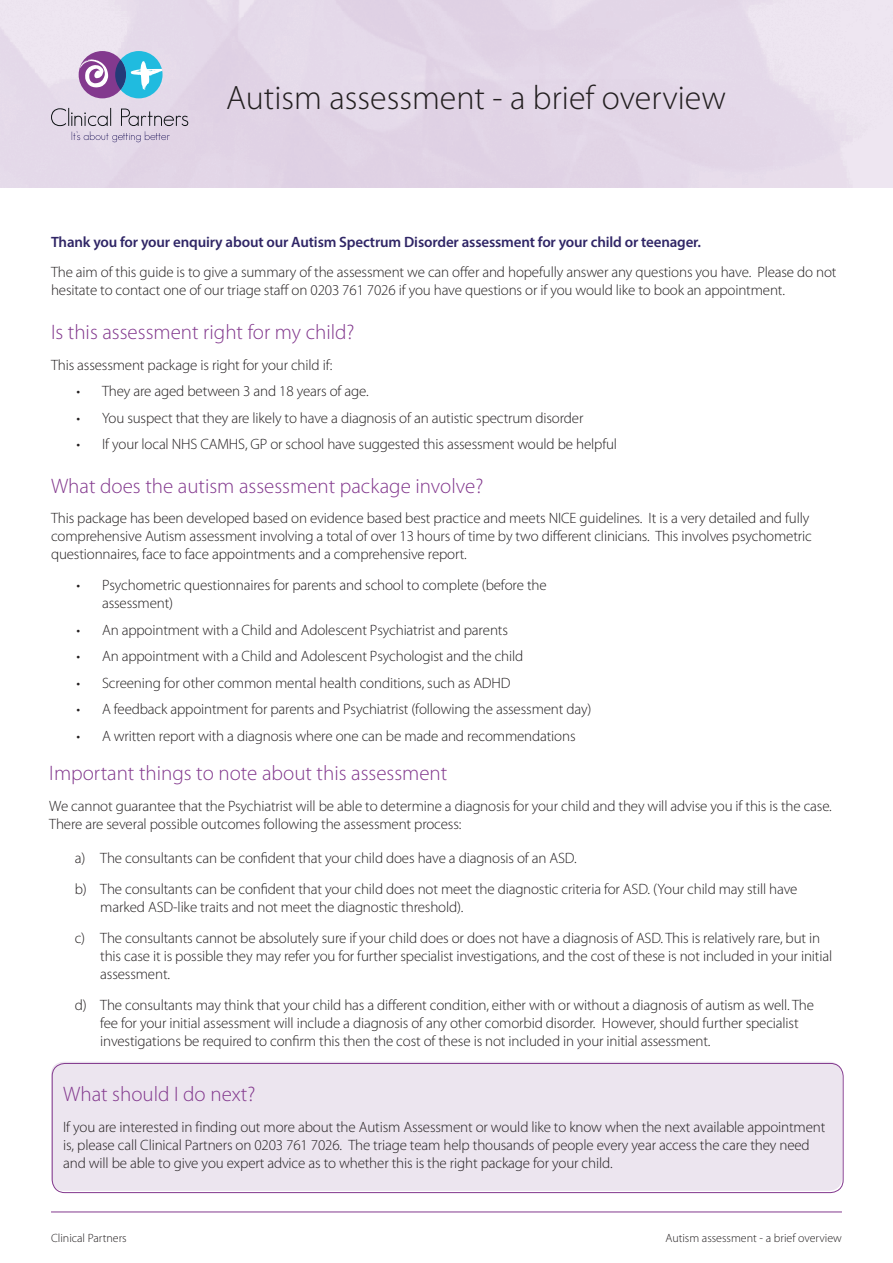
<style>
.page{position:relative;width:893px;height:1263px;background:#fff}
.page>*{position:absolute;margin:0;border:0;box-sizing:border-box;transform-origin:0 0}
.t1{font:300 34.05px "Myriad Pro";color:#231f20}
.t2{font:300 21px "Myriad Pro";color:#83398e}
.t3{font:300 15px/18px "Myriad Pro";letter-spacing:-.01em;color:#231f20}
.t4{font:600 15px "Myriad Pro";letter-spacing:-.01em;color:#302666}
.t5{font:300 12px "Myriad Pro";color:#231f20}
</style>
<div class="page">
<img style="left:0;top:0;width:893px;height:187px">
<svg style="left:51px;top:108px;width:137px;height:34px;background:#cdc3d3"></svg>
<div style="left:79px;top:51px;width:47px;height:47px;background:#83398e;border-radius:50%"></div>
<svg style="left:115px;top:60px;width:11px;height:30px"></svg>
<svg style="left:80px;top:59px;width:28px;height:28px"></svg>
<svg style="left:121px;top:51px;width:42px;height:47px;background:#60c2df"></svg>
<hr style="left:51px;top:1211px;width:791px;height:1px;background:#83398e">
<div style="left:51px;top:1062px;width:791px;height:129px;background:#ece5ef;border-radius:13px"></div>
<div style="left:52px;top:1063px;width:791px;height:130px;border:1px solid #83398e;border-radius:13px"></div>
<p class="t1" style="left:226px;top:79px;width:501px">Autism assessment - a brief overview</p>
<p class="t4" style="left:51px;top:232px;width:652px">Thank you for your enquiry about our Autism Spectrum Disorder assessment for your child or teenager.</p>
<p class="t3" style="left:51px;top:264px;width:787px">The aim of this guide is to give a summary of the assessment we can offer and hopefully answer any questions you have. Please do not hesitate to contact one of our triage staff on 0203 761 7026 if you have questions or if you would like to book an appointment.</p>
<p class="t2" style="left:51px;top:320px;width:305px">Is this assessment right for my child?</p>
<p class="t3" style="left:51px;top:356px;width:283px">This assessment package is right for your child if:</p>
<p class="t3" style="left:77px;top:382px;width:294px">• They are aged between 3 and 18 years of age.</p>
<p class="t3" style="left:77px;top:409px;width:508px">• You suspect that they are likely to have a diagnosis of an autistic spectrum disorder</p>
<p class="t3" style="left:77px;top:435px;width:542px">• If your local NHS CAMHS, GP or school have suggested this assessment would be helpful</p>
<p class="t2" style="left:51px;top:474px;width:434px">What does the autism assessment package involve?</p>
<p class="t3" style="left:51px;top:510px;width:762px">This package has been developed based on evidence based best practice and meets NICE guidelines. It is a very detailed and fully comprehensive Autism assessment involving a total of over 13 hours of time by two different clinicians. This involves psychometric questionnaires, face to face appointments and a comprehensive report.</p>
<p class="t3" style="left:102px;top:576px;width:446px;text-indent:-26px">• Psychometric questionnaires for parents and school to complete (before the assessment)</p>
<p class="t3" style="left:77px;top:621px;width:433px">• An appointment with a Child and Adolescent Psychiatrist and parents</p>
<p class="t3" style="left:77px;top:647px;width:448px">• An appointment with a Child and Adolescent Psychologist and the child</p>
<p class="t3" style="left:77px;top:674px;width:435px">• Screening for other common mental health conditions, such as ADHD</p>
<p class="t3" style="left:77px;top:700px;width:516px">• A feedback appointment for parents and Psychiatrist (following the assessment day)</p>
<p class="t3" style="left:77px;top:727px;width:501px">• A written report with a diagnosis where one can be made and recommendations</p>
<p class="t2" style="left:49px;top:761px;width:400px">Important things to note about this assessment</p>
<p class="t3" style="left:49px;top:797px;width:784px">We cannot guarantee that the Psychiatrist will be able to determine a diagnosis for your child and they will advise you if this is the case.<br>There are several possible outcomes following the assessment process:</p>
<p class="t3" style="left:75px;top:850px;width:503px">a) The consultants can be confident that your child does have a diagnosis of an ASD.</p>
<p class="t3" style="left:100px;top:880px;width:699px;text-indent:-26px">b) The consultants can be confident that your child does not meet the diagnostic criteria for ASD. (Your child may still have marked ASD-like traits and not meet the diagnostic threshold).</p>
<p class="t3" style="left:100px;top:929px;width:733px;text-indent:-26px">c) The consultants cannot be absolutely sure if your child does or does not have a diagnosis of ASD. This is relatively rare, but in this case it is possible they may refer you for further specialist investigations, and the cost of these is not included in your initial assessment.</p>
<p class="t3" style="left:100px;top:996px;width:715px;text-indent:-26px">d) The consultants may think that your child has a different condition, either with or without a diagnosis of autism as well. The fee for your initial assessment will include a diagnosis of any other comorbid disorder. However, should further specialist investigations be required to confirm this then the cost of these is not included in your initial assessment.</p>
<p class="t2" style="left:63px;top:1083px;width:194px">What should I do next?</p>
<p class="t3" style="left:63px;top:1118px;width:764px">If you are interested in finding out more about the Autism Assessment or would like to know when the next available appointment is, please call Clinical Partners on 0203 761 7026. The triage team help thousands of people every year access the care they need and will be able to give you expert advice as to whether this is the right package for your child.</p>
<p class="t5" style="left:51px;top:1231px;width:77px">Clinical Partners</p>
<p class="t5" style="left:665px;top:1231px;width:178px">Autism assessment - a brief overview</p>
</div>
